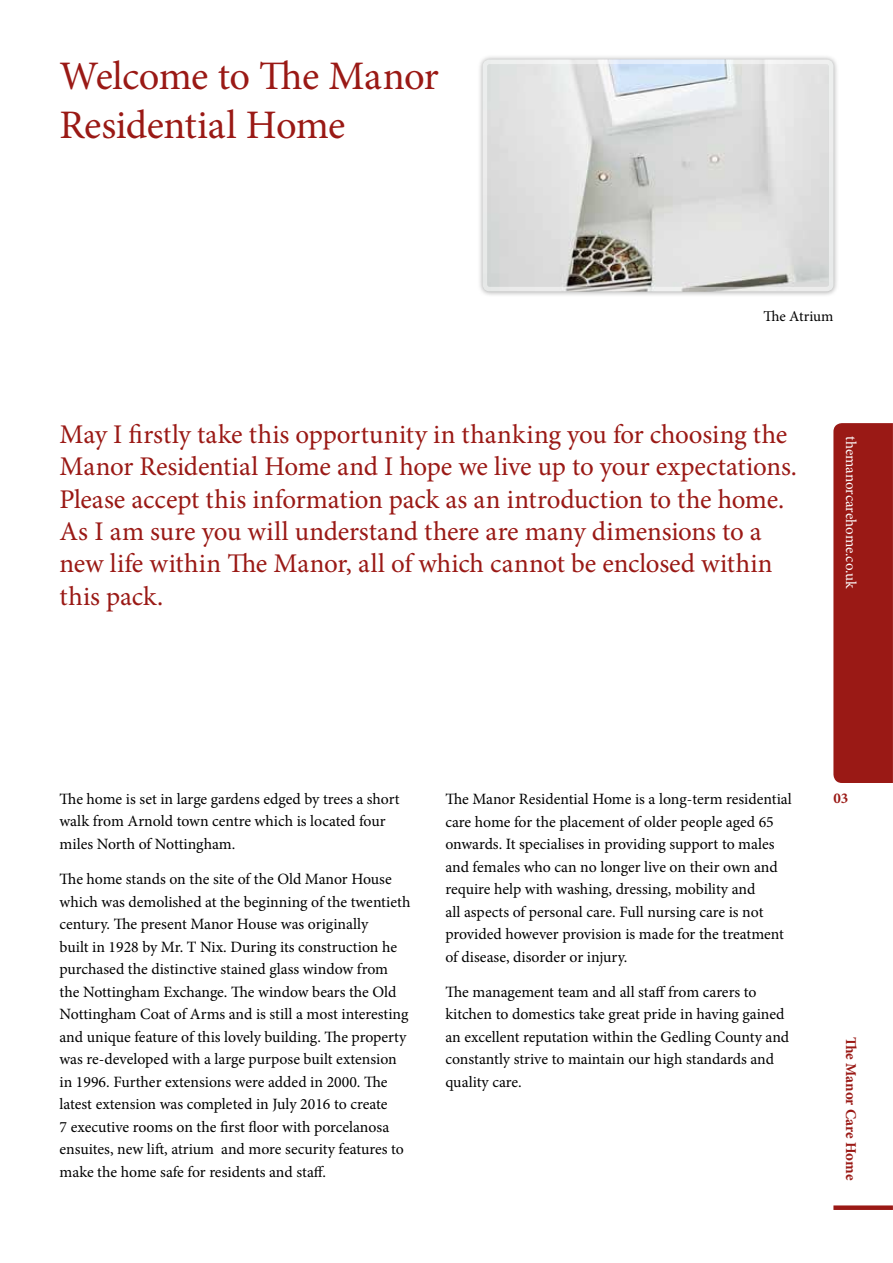
<style>
.page{position:relative;width:893px;height:1263px;background:#fff}
.page>*{position:absolute;margin:0;border:0;box-sizing:border-box;transform-origin:0 0}
.t1{font:40.5px/48.6px "Minion Pro";letter-spacing:-.015em;color:#9a1915}
.t2{font:27px/32.4px "Minion Pro";letter-spacing:-.005em;color:#9a1915}
.t3{font:15.75px/22.5px "Minion Pro";letter-spacing:-.005em;color:#000}
.t4{font:15px "Minion Pro";letter-spacing:-.005em;color:#fff}
.t5{font:700 15px "Minion Pro";letter-spacing:-.005em;color:#9a1915}
.t6{font:15px "Minion Pro";color:#000}
</style>
<div class="page">
<svg style="left:833px;top:423px;width:60px;height:360px;background:#9e221e"></svg>
<div style="left:833px;top:1205px;width:60px;height:5px;background:#9a1915"></div>
<div style="left:477px;top:54px;width:362px;height:243px;background:#000;opacity:.35"></div>
<img style="left:483px;top:60px;width:350px;height:231px">
<div style="left:483px;top:60px;width:350px;height:231px;border:4px solid #fff;border-radius:5px"></div>
<h1 class="t1" style="left:60px;top:52px;width:381px">Welcome to The Manor<br>Residential Home</h1>
<p class="t6" style="left:763px;top:306px;width:71px">The Atrium</p>
<p class="t2" style="left:60px;top:418px;width:739px">May I firstly take this opportunity in thanking you for choosing the Manor Residential Home and I hope we live up to your expectations.<br>Please accept this information pack as an introduction to the home.<br>As I am sure you will understand there are many dimensions to a new life within The Manor, all of which cannot be enclosed within this pack.</p>
<p class="t4" style="left:861px;top:436px;width:155px;rotate:90deg">themanorcarehome.co.uk</p>
<p class="t3" style="left:60px;top:788px;width:342px">The home is set in large gardens edged by trees a short walk from Arnold town centre which is located four miles North of Nottingham.</p>
<p class="t3" style="left:60px;top:868px;width:352px">The home stands on the site of the Old Manor House which was demolished at the beginning of the twentieth century. The present Manor House was originally<br>built in 1928 by Mr. T Nix. During its construction he purchased the distinctive stained glass window from the Nottingham Exchange. The window bears the Old Nottingham Coat of Arms and is still a most interesting and unique feature of this lovely building. The property was re-developed with a large purpose built extension in 1996. Further extensions were added in 2000. The latest extension was completed in July 2016 to create<br>7 executive rooms on the first floor with porcelanosa ensuites, new lift, atrium and more security features to make the home safe for residents and staff.</p>
<p class="t3" style="left:445px;top:788px;width:348px">The Manor Residential Home is a long-term residential care home for the placement of older people aged 65 onwards. It specialises in providing support to males and females who can no longer live on their own and require help with washing, dressing, mobility and<br>all aspects of personal care. Full nursing care is not provided however provision is made for the treatment of disease, disorder or injury.</p>
<p class="t3" style="left:445px;top:981px;width:345px">The management team and all staff from carers to kitchen to domestics take great pride in having gained an excellent reputation within the Gedling County and constantly strive to maintain our high standards and quality care.</p>
<p class="t5" style="left:833px;top:788px;width:16px">03</p>
<p class="t5" style="left:862px;top:1037px;width:145px;rotate:90deg">The Manor Care Home</p>
</div>
